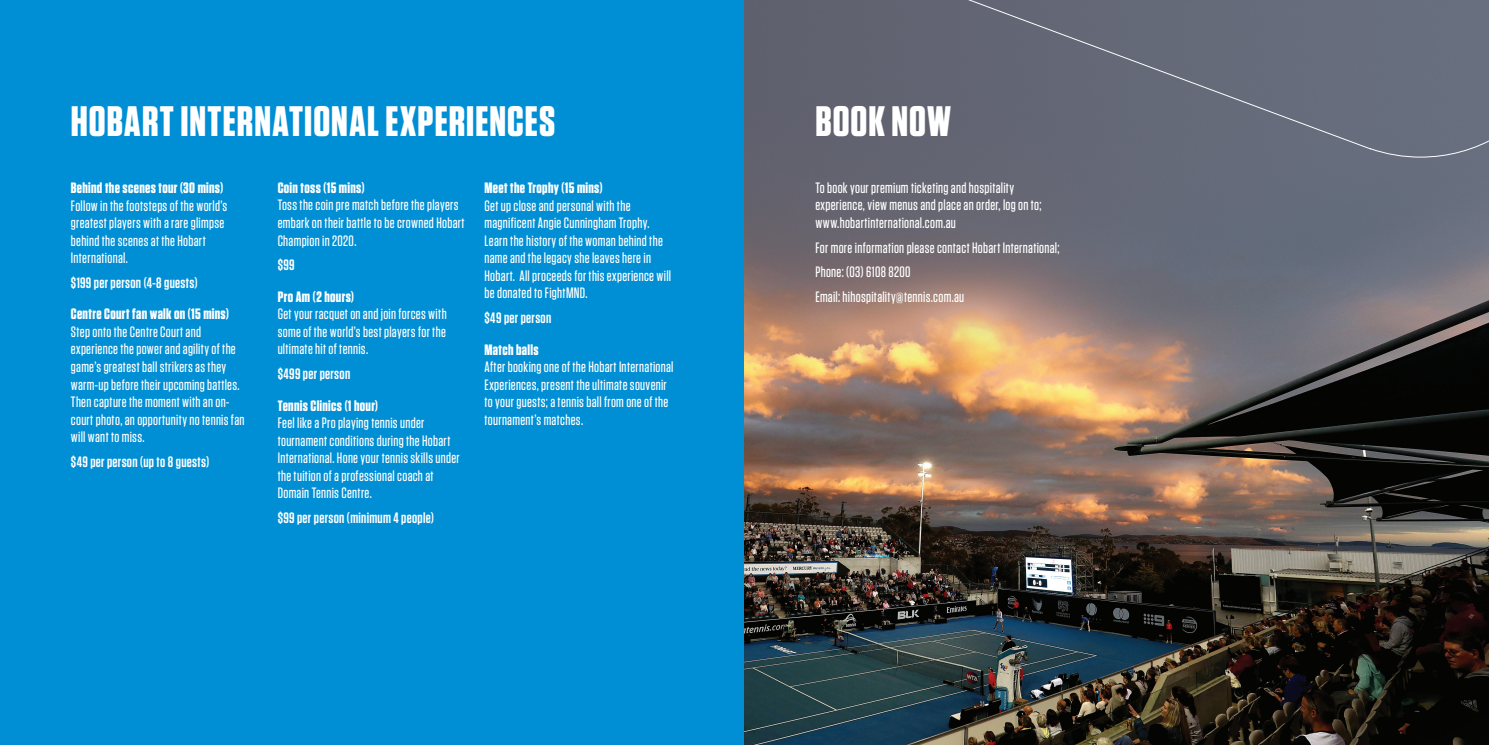
<style>
.page{position:relative;width:1489px;height:745px;background:#fff}
.page>*{position:absolute;margin:0;border:0;box-sizing:border-box;transform-origin:0 0}
.t1{font:700 42.5px "Tungsten";letter-spacing:.025em;color:#fff}
.t2{font:500 15px/17.5px "Tungsten";letter-spacing:.02em;color:#fff}
.t3{font:700 15px "Tungsten";letter-spacing:.02em;color:#fff}
.t4{font:600 15px "Tungsten";letter-spacing:.02em;color:#fff}
</style>
<div class="page">
<div style="left:0;top:0;width:1488px;height:744px;background:#008fd5"></div>
<img style="left:744px;top:470px;width:744px;height:274px">
<svg style="left:744px;top:0;width:744px;height:470px;background:#716a6c"></svg>
<h1 class="t1" style="left:71px;top:99px;width:485px">HOBART INTERNATIONAL EXPERIENCES</h1>
<p class="t3" style="left:71px;top:180px;width:154px">Behind the scenes tour (30 mins)</p>
<p class="t2" style="left:71px;top:197px;width:158px">Follow in the footsteps of the world’s greatest players with a rare glimpse behind the scenes at the Hobart<br>International.</p>
<p class="t4" style="left:71px;top:274px;width:128px">$199 per person (4-8 guests)</p>
<p class="t3" style="left:71px;top:306px;width:159px">Centre Court fan walk on (15 mins)</p>
<p class="t2" style="left:71px;top:323px;width:175px">Step onto the Centre Court and experience the power and agility of the game’s greatest ball strikers as they warm-up before their upcoming battles.<br>Then capture the moment with an on&shy;court photo, an opportunity no tennis fan will want to miss.</p>
<p class="t4" style="left:71px;top:453px;width:140px">$49 per person (up to 8 guests)</p>
<p class="t3" style="left:278px;top:179px;width:88px">Coin toss (15 mins)</p>
<p class="t2" style="left:278px;top:196px;width:188px">Toss the coin pre match before the players embark on their battle to be crowned Hobart<br>Champion in 2020.</p>
<p class="t4" style="left:278px;top:257px;width:18px">$99</p>
<p class="t3" style="left:278px;top:288px;width:78px">Pro Am (2 hours)</p>
<p class="t2" style="left:278px;top:305px;width:170px;text-align:justify">Get your racquet on and join forces with some of the world’s best players for the ultimate hit of tennis.</p>
<p class="t4" style="left:278px;top:365px;width:74px">$499 per person</p>
<p class="t3" style="left:278px;top:397px;width:102px">Tennis Clinics (1 hour)</p>
<p class="t2" style="left:278px;top:414px;width:183px">Feel like a Pro playing tennis under tournament conditions during the Hobart International. Hone your tennis skills under the tuition of a professional coach at Domain Tennis Centre.</p>
<p class="t4" style="left:278px;top:509px;width:158px">$99 per person (minimum 4 people)</p>
<p class="t3" style="left:484px;top:180px;width:120px">Meet the Trophy (15 mins)</p>
<p class="t2" style="left:484px;top:197px;width:188px">Get up close and personal with the magnificent Angie Cunningham Trophy.<br>Learn the history of the woman behind the name and the legacy she leaves here in Hobart. All proceeds for this experience will be donated to FightMND.</p>
<p class="t4" style="left:484px;top:309px;width:68px">$49 per person</p>
<p class="t3" style="left:484px;top:341px;width:56px">Match balls</p>
<p class="t2" style="left:484px;top:358px;width:190px">After booking one of the Hobart International Experiences, present the ultimate souvenir to your guests; a tennis ball from one of the tournament’s matches.</p>
<h1 class="t1" style="left:815px;top:99px;width:137px">BOOK NOW</h1>
<p class="t2" style="left:815px;top:179px;width:228px">To book your premium ticketing and hospitality experience, view menus and place an order, log on to; www.hobartinternational.com.au</p>
<p class="t2" style="left:815px;top:235px;width:246px;line-height:24.6px">For more information please contact Hobart International;<br>Phone: (03) 6108 8200<br>Email: hihospitality@tennis.com.au</p>
</div>
